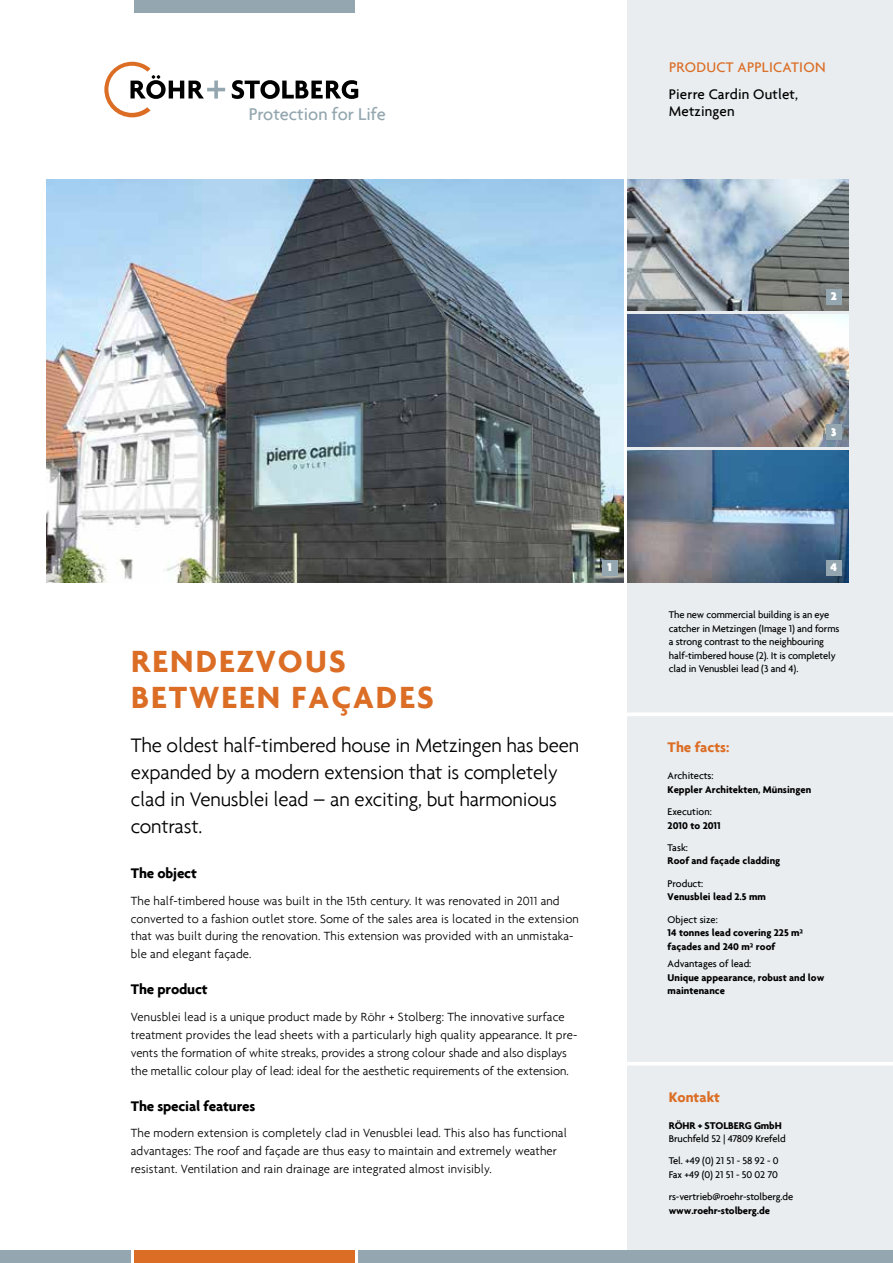
<style>
.page{position:relative;width:893px;height:1263px;background:#fff}
.page>*{position:absolute;margin:0;border:0;box-sizing:border-box;transform-origin:0 0}
.t1{font:700 33px/35.8px "Agenda";letter-spacing:.065em;color:#db6d25}
.t2{font:300 21px/26.8px "Agenda";letter-spacing:-.01em;color:#000}
.t3{font:500 18.3px "Agenda";color:#94a7b0}
.t4{font:700 15px "Agenda";letter-spacing:-.01em;color:#000}
.t5{font:500 15px/17.9px "Agenda";letter-spacing:.01em;color:#000}
.t6{font:500 15px "Agenda";letter-spacing:.025em;color:#db6d25}
.t7{font:700 15px "Agenda";color:#db6d25}
.t8{font:300 12.75px/17.9px "Agenda";letter-spacing:.01em;color:#000}
.t9{font:900 12px "Agenda";color:#fff}
.t10{font:500 10.5px/13.5px "Agenda";letter-spacing:-.01em;color:#000}
.t11{font:700 10.5px/13.5px "Agenda";color:#000}
</style>
<div class="page">
<div style="left:628px;top:0;width:265px;height:1263px;background:#e9edf0"></div>
<div style="left:134px;top:1250px;width:221px;height:13px;background:#db6d25"></div>
<div style="left:134px;top:0;width:221px;height:13px;background:#94a7b0"></div>
<div style="left:0;top:1250px;width:131px;height:13px;background:#94a7b0"></div>
<div style="left:359px;top:1250px;width:534px;height:13px;background:#94a7b0"></div>
<img style="left:47px;top:179px;width:577px;height:403px">
<img style="left:628px;top:450px;width:220px;height:132px">
<img style="left:628px;top:179px;width:220px;height:132px">
<img style="left:628px;top:315px;width:220px;height:132px">
<svg style="left:104px;top:62px;width:121px;height:55px"></svg>
<svg style="left:232px;top:80px;width:126px;height:19px"></svg>
<hr style="left:621px;top:712px;width:272px;height:4px;background:#fff">
<hr style="left:622px;top:1062px;width:271px;height:3px;background:#fff">
<div style="left:602px;top:560px;width:16px;height:16px;background:#94a7b0"></div>
<div style="left:826px;top:560px;width:16px;height:16px;background:#94a7b0"></div>
<div style="left:826px;top:424px;width:16px;height:16px;background:#94a7b0"></div>
<div style="left:826px;top:289px;width:16px;height:16px;background:#94a7b0"></div>
<h3 class="t3" style="left:249px;top:102px;width:138px">Protection for Life</h3>
<p class="t6" style="left:669px;top:58px;width:158px">Product application</p>
<p class="t5" style="left:669px;top:84px;width:131px">Pierre Cardin Outlet,<br>Metzingen</p>
<p class="t9" style="left:831px;top:289px;width:7px">2</p>
<p class="t9" style="left:831px;top:424px;width:7px">3</p>
<h1 class="t1" style="left:131px;top:642px;width:304px">Rendezvous between façades</h1>
<h2 class="t2" style="left:131px;top:732px;width:450px">The oldest half-timbered house in Metzingen has been expanded by a modern extension that is completely clad in Venusblei lead – an exciting, but harmonious contrast.</h2>
<p class="t4" style="left:131px;top:864px;width:68px">The object</p>
<p class="t8" style="left:131px;top:891px;width:450px">The half-timbered house was built in the 15th century. It was renovated in 2011 and converted to a fashion outlet store. Some of the sales area is located in the extension that was built during the renovation. This extension was provided with an unmistaka&shy;ble and elegant façade.</p>
<p class="t4" style="left:131px;top:980px;width:78px">The product</p>
<p class="t8" style="left:131px;top:1008px;width:448px">Venusblei lead is a unique product made by Röhr + Stolberg: The innovative surface treatment provides the lead sheets with a particularly high quality appearance. It pre&shy;vents the formation of white streaks, provides a strong colour shade and also displays the metallic colour play of lead: ideal for the aesthetic requirements of the extension.</p>
<p class="t4" style="left:131px;top:1096px;width:126px">The special features</p>
<p class="t8" style="left:131px;top:1124px;width:438px">The modern extension is completely clad in Venusblei lead. This also has functional advantages: The roof and façade are thus easy to maintain and extremely weather resistant. Ventilation and rain drainage are integrated almost invisibly.</p>
<p class="t9" style="left:607px;top:560px;width:6px">1</p>
<p class="t9" style="left:830px;top:560px;width:8px">4</p>
<p class="t10" style="left:669px;top:608px;width:172px">The new commercial building is an eye catcher in Metzingen (I mage 1) and forms a strong contrast to the neighbouring half-timbered house (2). It is completely clad in Venusblei lead (3 and 4).</p>
<p class="t7" style="left:668px;top:738px;width:63px">The facts:</p>
<p class="t10" style="left:668px;top:769px;width:48px">Architects:</p>
<p class="t11" style="left:668px;top:782px;width:145px">Keppler Architekten, Münsingen</p>
<p class="t10" style="left:668px;top:805px;width:46px">Execution:</p>
<p class="t11" style="left:668px;top:818px;width:55px">2010 to 2011</p>
<p class="t10" style="left:668px;top:840px;width:22px">Task:</p>
<p class="t11" style="left:668px;top:854px;width:114px">Roof and façade cladding</p>
<p class="t10" style="left:668px;top:876px;width:37px">Product:</p>
<p class="t11" style="left:668px;top:890px;width:100px">Venusblei lead 2.5 mm</p>
<p class="t10" style="left:668px;top:912px;width:52px">Object size:</p>
<p class="t11" style="left:668px;top:926px;width:137px">14 tonnes lead covering 225 m² façades and 240 m² roof</p>
<p class="t10" style="left:668px;top:957px;width:85px">Advantages of lead:</p>
<p class="t11" style="left:668px;top:970px;width:158px">Unique appearance, robust and low maintenance</p>
<p class="t7" style="left:669px;top:1088px;width:53px">Kontakt</p>
<p class="t11" style="left:669px;top:1118px;width:114px">RÖHR + STOLBERG GmbH</p>
<p class="t10" style="left:669px;top:1127px;width:119px;line-height:22.4px">Bruchfeld 52 | 47809 Krefeld<br>Tel. +49 (0) 21 51 - 58 92 - 0</p>
<p class="t10" style="left:669px;top:1163px;width:126px;line-height:22.4px">Fax +49 (0) 21 51 - 50 02 70 rs-vertrieb@roehr-stolberg.de</p>
<p class="t11" style="left:669px;top:1203px;width:103px">www.roehr-stolberg.de</p>
</div>
